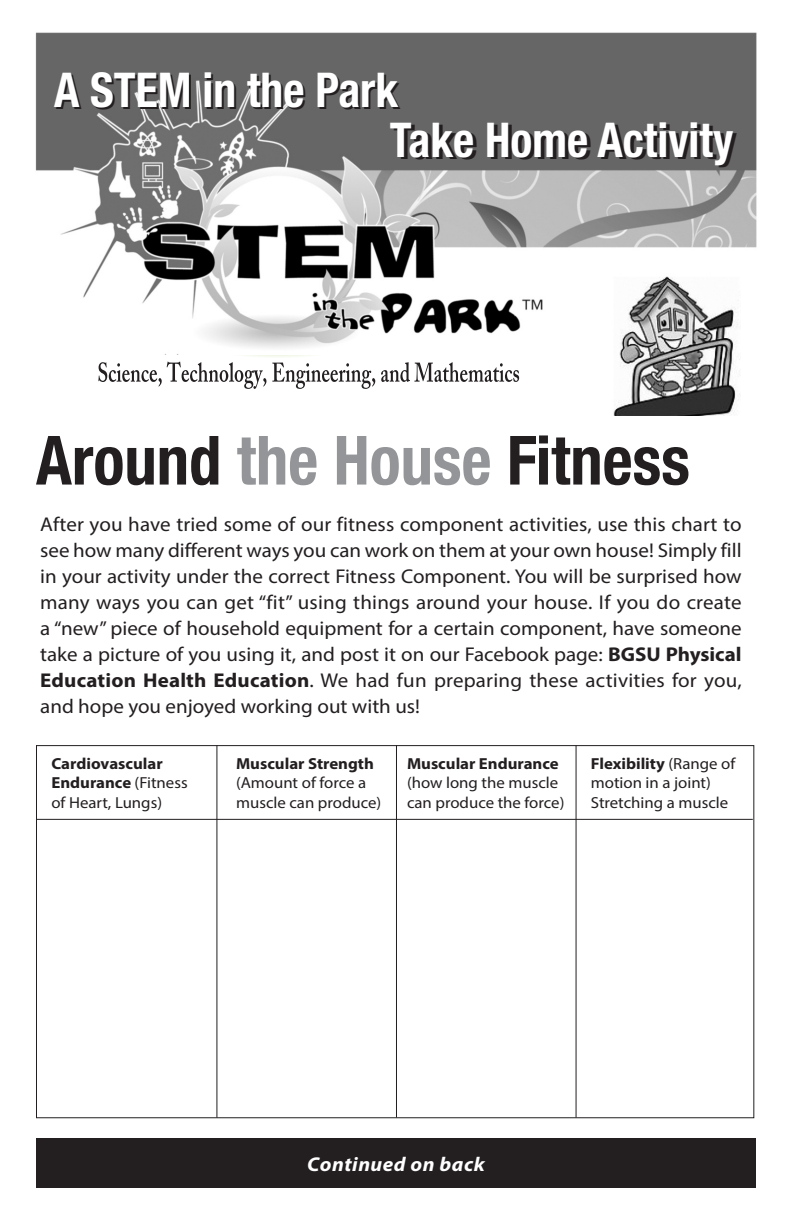
<style>
.page{position:relative;width:792px;height:1224px;background:#fff}
.page>*{position:absolute;margin:0;border:0;box-sizing:border-box;transform-origin:0 0}
.t1{font:700 condensed 68px "Helvetica Neue";color:#231f20;scale:.95 1}
.t2{font:700 condensed 48px/50px "Helvetica Neue";color:#fff;scale:.95 1}
.t3{font:20px/26px "Myriad Pro";color:#231f20;text-align:justify;scale:1.05 1}
.t4{font:italic 700 20px "Myriad Pro";letter-spacing:.025em;color:#fff;scale:1.05 1}
.t5{font:16px/19.2px "Myriad Pro";color:#231f20;scale:1.05 1}
.t6{font:700 16px/19.2px "Myriad Pro";color:#231f20;scale:1.05 1}
.s1{color:#939598}
.s2{font-weight:700}
.s3{font-weight:400}
</style>
<div class="page">
<img style="left:35px;top:32px;width:722px;height:316px">
<div style="left:36px;top:1139px;width:720px;height:49px;background:#231f20"></div>
<svg style="left:98px;top:356px;width:277px;height:33px"></svg>
<svg style="left:381px;top:362px;width:138px;height:20px"></svg>
<hr style="left:217px;top:745px;width:1px;height:373px;background:#231f20">
<hr style="left:396px;top:745px;width:1px;height:373px;background:#231f20">
<hr style="left:576px;top:745px;width:1px;height:373px;background:#231f20">
<hr style="left:36px;top:819px;width:717px;height:1px;background:#231f20">
<img style="left:612px;top:274px;width:129px;height:142px">
<h2 class="t2" style="left:390px;top:62px;width:363px;text-indent:-336px">A STEM in the Park<br>Take Home Activity</h2>
<h1 class="t1" style="left:36px;top:404px;width:690px">Around <span class="s1">the House</span> Fitness</h1>
<p class="t3" style="left:40px;top:513px;width:670px">After you have tried some of our fitness component activities, use this chart to see how many different ways you can work on them at your own house! Simply fill in your activity under the correct Fitness Component. You will be surprised how many ways you can get “fit” using things around your house. If you do create a “new” piece of household equipment for a certain component, have someone take a picture of you using it, and post it on our Facebook page: <span class="s2">BGSU Physical Education Health Education</span>. We had fun preparing these activities for you, and hope you enjoyed working out with us!</p>
<p class="t6" style="left:51px;top:756px;width:131px">Cardiovascular<br>Endurance <span class="s3">(Fitness of Heart, Lungs)</span></p>
<p class="t6" style="left:236px;top:756px;width:133px">Muscular Strength</p>
<p class="t5" style="left:236px;top:775px;width:140px">(Amount of force a muscle can produce)</p>
<p class="t6" style="left:407px;top:756px;width:146px">Muscular Endurance</p>
<p class="t5" style="left:407px;top:775px;width:151px">(how long the muscle can produce the force)</p>
<p class="t5" style="left:591px;top:755px;width:139px"><span class="s2">Flexibility</span> (Range of motion in a joint)<br>Stretching a muscle</p>
<p class="t4" style="left:307px;top:1157px;width:171px">Continued on back</p>
</div>
